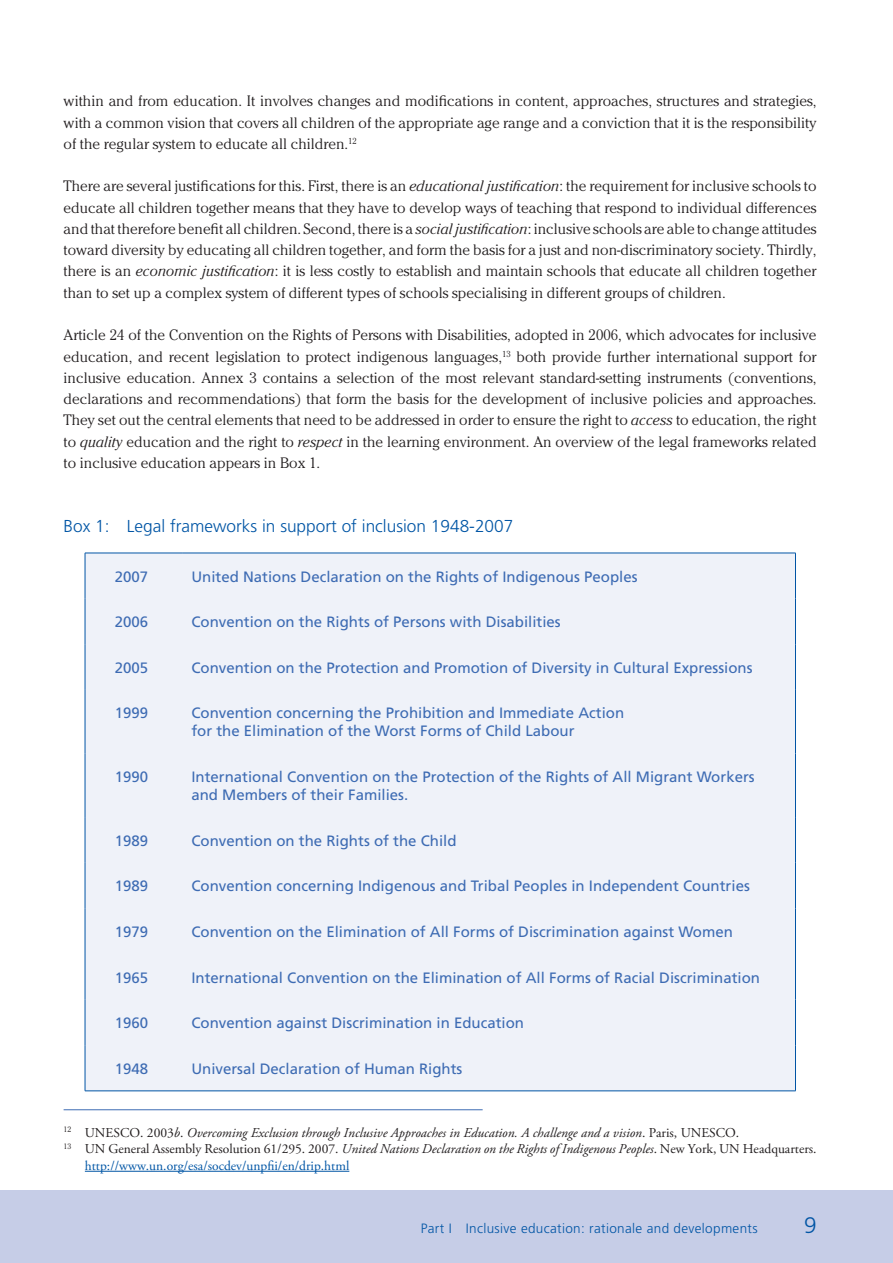
<style>
.page{position:relative;width:893px;height:1263px;background:#fff}
.page>*{position:absolute;margin:0;border:0;box-sizing:border-box;transform-origin:0 0}
.t1{font:300 22.5px "Frutiger";color:#0155a5}
.t2{font:300 17.25px "Frutiger";color:#0155a5}
.t3{font:300 15px/21.3px "Cheltenham LT";color:#231f20;text-align:justify}
.t4{font:15px/18px "Frutiger CE";color:#3d6bb3}
.t5{font:13.5px "Adobe Garamond Pro";color:#231f20}
.t6{font:italic 13.5px "Adobe Garamond Pro";color:#231f20}
.t7{font:300 13.5px "Frutiger";letter-spacing:.025em;color:#0155a5}
.t8{font:13.5px "Adobe Garamond Pro";color:#0155a5}
.s1{font-style:italic}
.s2{font-style:normal}
</style>
<div class="page">
<div style="left:0;top:1191px;width:892px;height:72px;background:#c6cde7"></div>
<div style="left:86px;top:554px;width:97px;height:537px;background:#eff2f9"></div>
<div style="left:183px;top:554px;width:612px;height:537px;background:#eff2f9"></div>
<hr style="left:85px;top:1091px;width:710px;height:1px;background:#0155a5">
<hr style="left:795px;top:553px;width:1px;height:46px;background:#0155a5">
<hr style="left:795px;top:599px;width:1px;height:45px;background:#0155a5">
<hr style="left:795px;top:644px;width:1px;height:46px;background:#0155a5">
<hr style="left:795px;top:690px;width:1px;height:63px;background:#0155a5">
<hr style="left:795px;top:753px;width:1px;height:64px;background:#0155a5">
<hr style="left:795px;top:817px;width:1px;height:46px;background:#0155a5">
<hr style="left:795px;top:863px;width:1px;height:45px;background:#0155a5">
<hr style="left:795px;top:908px;width:1px;height:46px;background:#0155a5">
<hr style="left:795px;top:954px;width:1px;height:46px;background:#0155a5">
<hr style="left:795px;top:1000px;width:1px;height:45px;background:#0155a5">
<hr style="left:795px;top:1045px;width:1px;height:46px;background:#0155a5">
<hr style="left:85px;top:553px;width:98px;height:1px;background:#0155a5">
<hr style="left:85px;top:553px;width:1px;height:46px;background:#0155a5">
<hr style="left:183px;top:553px;width:612px;height:1px;background:#0155a5">
<hr style="left:85px;top:599px;width:1px;height:45px;background:#0155a5">
<hr style="left:85px;top:644px;width:1px;height:46px;background:#0155a5">
<hr style="left:85px;top:690px;width:1px;height:63px;background:#0155a5">
<hr style="left:85px;top:753px;width:1px;height:64px;background:#0155a5">
<hr style="left:85px;top:817px;width:1px;height:46px;background:#0155a5">
<hr style="left:85px;top:863px;width:1px;height:45px;background:#0155a5">
<hr style="left:85px;top:908px;width:1px;height:46px;background:#0155a5">
<hr style="left:85px;top:954px;width:1px;height:46px;background:#0155a5">
<hr style="left:85px;top:1000px;width:1px;height:45px;background:#0155a5">
<hr style="left:85px;top:1045px;width:1px;height:46px;background:#0155a5">
<hr style="left:64px;top:1109px;width:418px;height:1px;background:#3d6bb3">
<hr style="left:85px;top:1171px;width:264px;height:1px;background:#0155a5">
<p class="t3" style="left:64px;top:92px;width:754px">within and from education. It involves changes and modifications in content, approaches, structures and strategies, with a common vision that covers all children of the appropriate age range and a conviction that it is the responsibility of the regular system to educate all children.<sup>12</sup></p>
<p class="t3" style="left:64px;top:177px;width:754px">There are several justifications for this. First, there is an <span class="s1">educational justification</span>: the requirement for inclusive schools to educate all children together means that they have to develop ways of teaching that respond to individual differences and that therefore benefit all children. Second, there is a <span class="s1">social justification</span>: inclusive schools are able to change attitudes toward diversity by educating all children together, and form the basis for a just and non-discriminatory society. Thirdly, there is an <span class="s1">economic justification</span>: it is less costly to establish and maintain schools that educate all children together than to set up a complex system of different types of schools specialising in different groups of children.</p>
<p class="t3" style="left:64px;top:326px;width:754px">Article 24 of the Convention on the Rights of Persons with Disabilities, adopted in 2006, which advocates for inclusive education, and recent legislation to protect indigenous languages,<sup>13</sup> both provide further international support for inclusive education. Annex 3 contains a selection of the most relevant standard-setting instruments (conventions, declarations and recommendations) that form the basis for the development of inclusive policies and approaches.<br>They set out the central elements that need to be addressed in order to ensure the right to <span class="s1">access</span> to education, the right to <span class="s1">quality</span> education and the right to <span class="s1">respect</span> in the learning environment. An overview of the legal frameworks related to inclusive education appears in Box 1.</p>
<p class="t2" style="left:64px;top:519px;width:451px">Box 1: Legal frameworks in support of inclusion 1948-2007</p>
<p class="t4" style="left:115px;top:569px;width:35px">2007</p>
<p class="t4" style="left:191px;top:569px;width:447px">United Nations Declaration on the Rights of Indigenous Peoples</p>
<p class="t4" style="left:115px;top:614px;width:35px">2006</p>
<p class="t4" style="left:191px;top:614px;width:371px">Convention on the Rights of Persons with Disabilities</p>
<p class="t4" style="left:115px;top:660px;width:35px">2005</p>
<p class="t4" style="left:191px;top:660px;width:562px">Convention on the Protection and Promotion of Diversity in Cultural Expressions</p>
<p class="t4" style="left:115px;top:705px;width:35px">1999</p>
<p class="t4" style="left:191px;top:705px;width:434px">Convention concerning the Prohibition and Immediate Action for the Elimination of the Worst Forms of Child Labour</p>
<p class="t4" style="left:115px;top:769px;width:35px">1990</p>
<p class="t4" style="left:191px;top:769px;width:564px">International Convention on the Protection of the Rights of All Migrant Workers and Members of their Families.</p>
<p class="t4" style="left:115px;top:833px;width:35px">1989</p>
<p class="t4" style="left:191px;top:833px;width:267px">Convention on the Rights of the Child</p>
<p class="t4" style="left:115px;top:878px;width:35px">1989</p>
<p class="t4" style="left:191px;top:878px;width:560px">Convention concerning Indigenous and Tribal Peoples in Independent Countries</p>
<p class="t4" style="left:115px;top:924px;width:35px">1979</p>
<p class="t4" style="left:191px;top:924px;width:543px">Convention on the Elimination of All Forms of Discrimination against Women</p>
<p class="t4" style="left:115px;top:970px;width:35px">1965</p>
<p class="t4" style="left:191px;top:970px;width:570px">International Convention on the Elimination of All Forms of Racial Discrimination</p>
<p class="t4" style="left:115px;top:1015px;width:35px">1960</p>
<p class="t4" style="left:191px;top:1015px;width:334px">Convention against Discrimination in Education</p>
<p class="t4" style="left:115px;top:1061px;width:35px">1948</p>
<p class="t4" style="left:191px;top:1061px;width:272px">Universal Declaration of Human Rights</p>
<p class="t6" style="left:64px;top:1127px;width:677px"><sup>12</sup> <span class="s2">UNESCO. 2003</span>b<span class="s2">.</span> Overcoming Exclusion through Inclusive Approaches in Education. A challenge and a vision<span class="s2">. Paris, UNESCO.</span></p>
<p class="t5" style="left:64px;top:1144px;width:754px"><sup>13</sup> UN General Assembly Resolution 61/295. 2007. <span class="s1">United Nations Declaration on the Rights of Indigenous Peoples</span>. New York, UN Headquarters.</p>
<p class="t8" style="left:85px;top:1160px;width:266px">http://www.un.org/esa/socdev/unpfii/en/drip.html</p>
<p class="t7" style="left:421px;top:1223px;width:338px">Part I Inclusive education: rationale and developments</p>
<h1 class="t1" style="left:804px;top:1216px;width:14px">9</h1>
</div>
